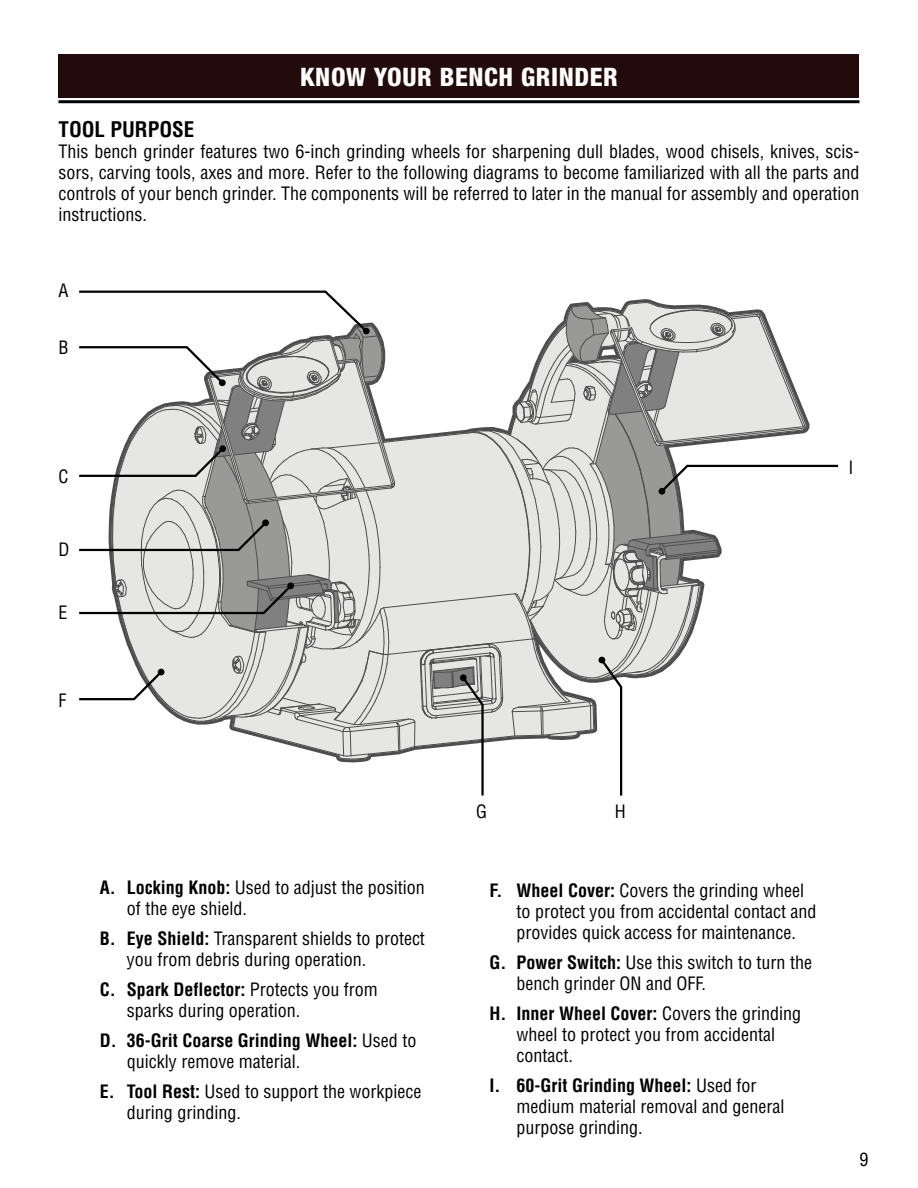
<style>
.page{position:relative;width:918px;height:1188px;background:#fff}
.page>*{position:absolute;margin:0;border:0;box-sizing:border-box;transform-origin:0 0}
.t1{font:italic condensed 25.5px "Helvetica Neue";letter-spacing:.025em;color:#fff}
.t2{font:700 condensed 21px "Helvetica";color:#000}
.t3{font:condensed 18px/21px "Helvetica";color:#000}
.t4{font:700 condensed 18px/21px "Helvetica";color:#000}
.s1{font-weight:700}
.s2{font-weight:400}
</style>
<div class="page">
<div style="left:58px;top:54px;width:802px;height:44px;background:#230b0b"></div>
<hr style="left:58px;top:100px;width:802px;height:3px;background:#000">
<svg style="left:79px;top:290px;width:759px;height:506px"></svg>
<div style="left:598px;top:657px;width:7px;height:6px;background:#000;border-radius:50%"></div>
<h1 class="t1" style="left:300px;top:61px;width:319px">KNOW YOUR BENCH GRINDER</h1>
<p class="t2" style="left:58px;top:116px;width:137px">TOOL PURPOSE</p>
<p class="t3" style="left:58px;top:141px;width:803px;text-align:justify">This bench grinder features two 6-inch grinding wheels for sharpening dull blades, wood chisels, knives, scis&shy;sors, carving tools, axes and more. Refer to the following diagrams to become familiarized with all the parts and controls of your bench grinder. The components will be referred to later in the manual for assembly and operation instructions.</p>
<p class="t3" style="left:58px;top:280px;width:12px">A</p>
<p class="t3" style="left:58px;top:337px;width:12px">B</p>
<p class="t3" style="left:58px;top:466px;width:12px">C</p>
<p class="t3" style="left:58px;top:539px;width:12px">D</p>
<p class="t3" style="left:58px;top:602px;width:10px">E</p>
<p class="t3" style="left:58px;top:689px;width:9px">F</p>
<p class="t3" style="left:127px;top:877px;width:299px;text-indent:-27px"><span class="s1">A. Locking Knob:</span> Used to adjust the position of the eye shield.</p>
<p class="t3" style="left:127px;top:928px;width:300px;text-indent:-27px"><span class="s1">B. Eye Shield:</span> Transparent shields to protect you from debris during operation.</p>
<p class="t3" style="left:127px;top:979px;width:252px;text-indent:-27px"><span class="s1">C. Spark Deflector:</span> Protects you from sparks during operation.</p>
<p class="t4" style="left:127px;top:1030px;width:291px;text-indent:-27px">D. 36-Grit Coarse Grinding Wheel: <span class="s2">Used to quickly remove material.</span></p>
<p class="t3" style="left:127px;top:1081px;width:296px;text-indent:-27px"><span class="s1">E. Tool Rest:</span> Used to support the workpiece during grinding.</p>
<p class="t3" style="left:849px;top:457px;width:7px">I</p>
<p class="t3" style="left:476px;top:801px;width:12px">G</p>
<p class="t3" style="left:615px;top:801px;width:12px">H</p>
<p class="t3" style="left:517px;top:880px;width:301px;text-indent:-27px"><span class="s1">F. Wheel Cover:</span> Covers the grinding wheel to protect you from accidental contact and provides quick access for maintenance.</p>
<p class="t3" style="left:517px;top:952px;width:297px;text-indent:-27px"><span class="s1">G. Power Switch:</span> Use this switch to turn the bench grinder ON and OFF.</p>
<p class="t3" style="left:517px;top:1003px;width:286px;text-indent:-27px"><span class="s1">H. Inner Wheel Cover:</span> Covers the grinding wheel to protect you from accidental contact.</p>
<p class="t3" style="left:517px;top:1075px;width:269px;text-indent:-27px"><span class="s1">I. 60-Grit Grinding Wheel:</span> Used for medium material removal and general purpose grinding.</p>
<p class="t3" style="left:860px;top:1148px;width:10px">9</p>
</div>
